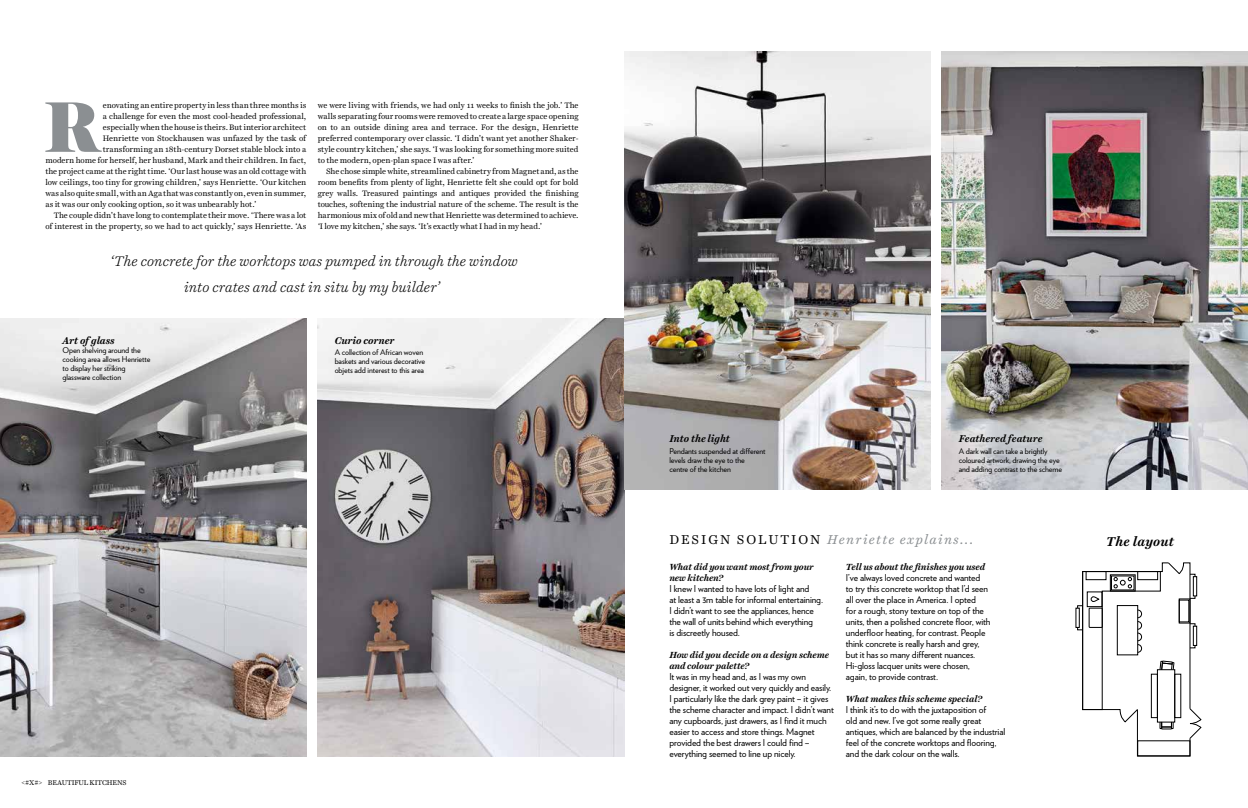
<style>
.page{position:relative;width:1248px;height:808px;background:#fff}
.page>*{position:absolute;margin:0;border:0;box-sizing:border-box;transform-origin:0 0}
.t1{font:900 72.8px "Harriet Display";color:#8b8f92}
.t2{font:italic 300 14px/26px "Harriet Text";letter-spacing:.01em;color:#000;text-align:center}
.t3{font:italic 13px "Harriet Text";letter-spacing:.095em;color:#8b8f92}
.t4{font:italic 700 13px "Harriet Text";letter-spacing:.02em;color:#000}
.t5{font:italic 700 10px "Harriet Text";letter-spacing:-.01em;color:#000}
.t6{font:9.5px/11px "Verlag";letter-spacing:-.01em;color:#000}
.t7{font:italic 700 9px/11px "Harriet Text";letter-spacing:-.01em;color:#000}
.t8{font:8px/11px "Harriet Text";color:#000;text-align:justify}
.t9{font:8px/9px "Verlag";letter-spacing:-.01em;color:#000}
.t10{font:7px "Harriet Text";letter-spacing:-.02em;color:#000}
.s1{font-style:normal;color:#000}
</style>
<div class="page">
<img style="left:0;top:319px;width:306px;height:438px">
<img style="left:317px;top:319px;width:307px;height:438px">
<img style="left:941px;top:51px;width:306px;height:438px">
<img style="left:624px;top:51px;width:306px;height:438px">
<svg style="left:1076px;top:562px;width:125px;height:194px"></svg>
<h1 class="t1" style="left:44px;top:75px;width:58px">R</h1>
<p class="t8" style="left:103px;top:100px;width:205px">enovating an entire property in less than three months is</p>
<p class="t8" style="left:103px;top:111px;width:205px">a challenge for even the most cool-headed professional,</p>
<p class="t8" style="left:103px;top:122px;width:205px">especially when the house is theirs. But interior architect</p>
<p class="t8" style="left:103px;top:133px;width:205px">Henriette von Stockhausen was unfazed by the task of</p>
<p class="t8" style="left:103px;top:144px;width:205px">transforming an 18th-century Dorset stable block into a</p>
<p class="t8" style="left:45px;top:155px;width:262px">modern home for herself, her husband, Mark and their children. In fact,</p>
<p class="t8" style="left:45px;top:166px;width:262px">the project came at the right time.‘Our last house was an old cottage with</p>
<p class="t8" style="left:45px;top:177px;width:262px">low ceilings, too tiny for growing children,’ says Henriette. ‘Our kitchen</p>
<p class="t8" style="left:45px;top:188px;width:262px">was also quite small, with an Aga that was constantly on, even in summer,</p>
<p class="t8" style="left:45px;top:199px;width:213px">as it was our only cooking option, so it was unbearably hot.’</p>
<p class="t8" style="left:54px;top:210px;width:254px">The couple didn’t have long to contemplate their move. ‘There was a lot</p>
<p class="t8" style="left:45px;top:221px;width:262px">of interest in the property, so we had to act quickly,’ says Henriette. ‘As</p>
<p class="t8" style="left:317px;top:100px;width:262px">we were living with friends, we had only 11 weeks to finish the job.’ The walls separating four rooms were removed to create a large space opening on to an outside dining area and terrace. For the design, Henriette preferred contemporary over classic. ‘I didn’t want yet another Shaker&shy;style country kitchen,’ she says. ‘I was looking for something more suited to the modern, open-plan space I was after.’</p>
<p class="t8" style="left:317px;top:166px;width:262px;text-indent:9px">She chose simple white, streamlined cabinetry from Magnet and, as the room benefits from plenty of light, Henriette felt she could opt for bold grey walls. Treasured paintings and antiques provided the finishing touches, softening the industrial nature of the scheme. The result is the harmonious mix of old and new that Henriette was determined to achieve. ‘I love my kitchen,’ she says. ‘It’s exactly what I had in my head.’</p>
<h2 class="t2" style="left:109px;top:248px;width:409px">‘The concrete for the worktops was pumped in through the window into crates and cast in situ by my builder’</h2>
<p class="t5" style="left:62px;top:333px;width:54px">Art of glass</p>
<p class="t9" style="left:62px;top:345px;width:89px">Open shelving around the cooking area allows Henriette to display her striking glassware collection</p>
<p class="t10" style="left:21px;top:778px;width:107px">&lt;#X#&gt; Beautiful kitchens</p>
<p class="t5" style="left:334px;top:333px;width:61px">Curio corner</p>
<p class="t9" style="left:334px;top:348px;width:92px">A collection of African woven baskets and various decorative objets add interest to this area</p>
<p class="t5" style="left:669px;top:432px;width:62px">Into the light</p>
<p class="t9" style="left:669px;top:446px;width:98px">Pendants suspended at different levels draw the eye to the centre of the kitchen</p>
<p class="t5" style="left:958px;top:432px;width:85px">Feathered feature</p>
<p class="t9" style="left:958px;top:446px;width:105px">A dark wall can take a brightly coloured artwork, drawing the eye and adding contrast to the scheme</p>
<h3 class="t3" style="left:669px;top:531px;width:306px"><span class="s1">DESIGN SOLUTION</span> Henriette explains...</h3>
<p class="t7" style="left:669px;top:561px;width:146px">What did you want most from your new kitchen?</p>
<p class="t6" style="left:669px;top:582px;width:155px">I knew I wanted to have lots of light and<br>at least a 3m table for informal entertaining.<br>I didn’t want to see the appliances, hence the wall of units behind which everything<br>is discreetly housed.</p>
<p class="t7" style="left:669px;top:649px;width:161px">How did you decide on a design scheme and colour palette?</p>
<p class="t6" style="left:669px;top:670px;width:166px">It was in my head and, as I was my own designer, it worked out very quickly and easily.<br>I particularly like the dark grey paint – it gives the scheme character and impact. I didn’t want any cupboards, just drawers, as I find it much easier to access and store things. Magnet provided the best drawers I could find – everything seemed to line up nicely.</p>
<p class="t7" style="left:845px;top:561px;width:141px">Tell us about the finishes you used</p>
<p class="t6" style="left:845px;top:571px;width:146px">I’ve always loved concrete and wanted<br>to try this concrete worktop that I’d seen all over the place in America. I opted<br>for a rough, stony texture on top of the units, then a polished concrete floor, with underfloor heating, for contrast. People think concrete is really harsh and grey, but it has so many different nuances.<br>Hi-gloss lacquer units were chosen, again, to provide contrast.</p>
<p class="t7" style="left:845px;top:693px;width:138px">What makes this scheme special?</p>
<p class="t6" style="left:845px;top:703px;width:161px">I think it’s to do with the juxtaposition of<br>old and new. I’ve got some really great antiques, which are balanced by the industrial feel of the concrete worktops and flooring, and the dark colour on the walls.</p>
<h3 class="t4" style="left:1105px;top:532px;width:70px">The layout</h3>
</div>
